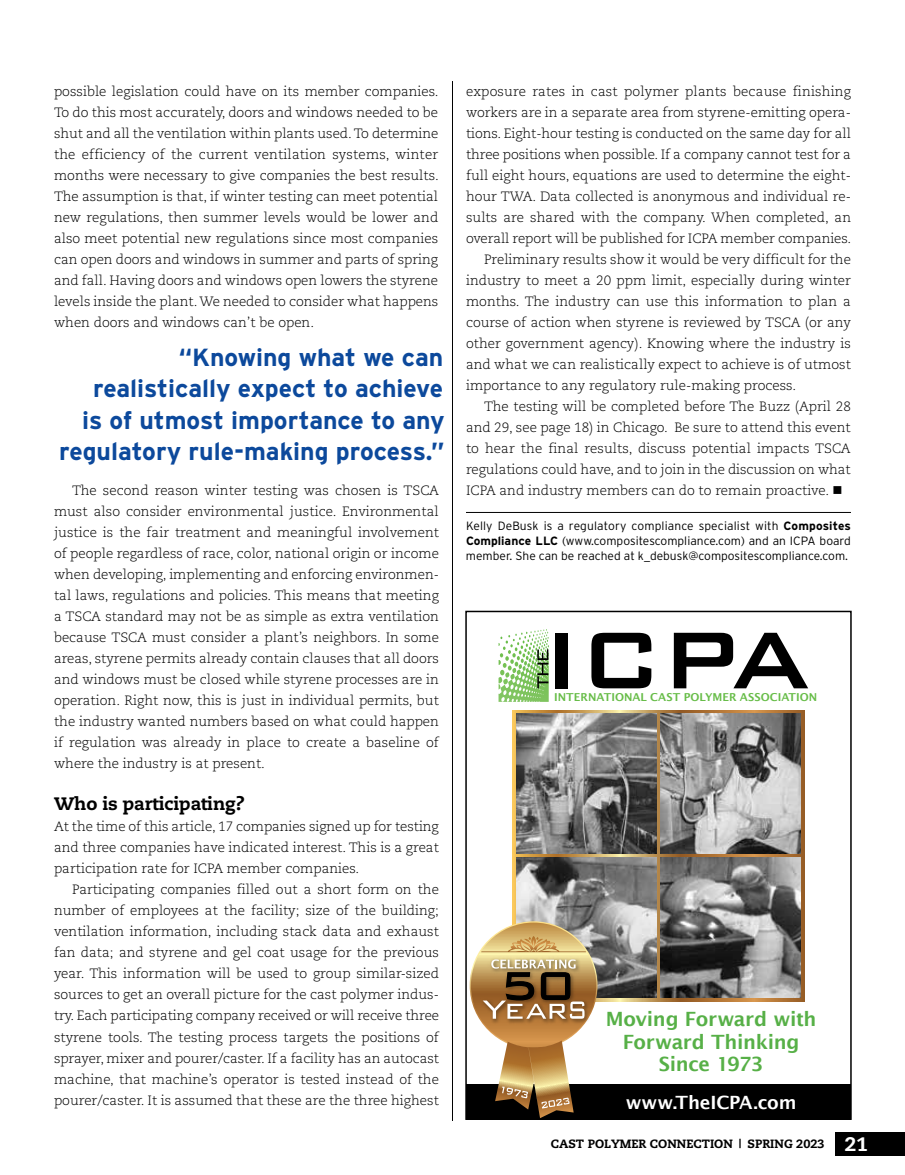
<style>
.page{position:relative;width:905px;height:1175px;background:#fff}
.page>*{position:absolute;margin:0;border:0;box-sizing:border-box;transform-origin:0 0}
.t1{font:700 24.75px/31.5px "Interstate";color:#0c499c;text-align:right}
.t2{font:600 19.65px/22.5px "Lucida Sans";letter-spacing:-.02em;color:#57b047;text-align:center}
.t3{font:600 18.3px "Lucida Sans";letter-spacing:-.01em;color:#fff}
.t4{font:800 18px "Caecilia";letter-spacing:-.01em;color:#000}
.t5{font:300 13.5px/21px "Caecilia";color:#000;text-align:justify}
.t6{font:300 12px/15px "Interstate";color:#000;text-align:justify}
.t7{font:800 12px "Caecilia";color:#000}
.t8{font:600 10.95px "Lucida Sans";color:#68bd49}
.s1{font-weight:700}
.s2{font-size:19.5px;color:#fff}
</style>
<div class="page">
<hr style="left:466px;top:512px;width:384px;height:1px;background:#000">
<hr style="left:452px;top:81px;width:1px;height:1039px;background:#000">
<div style="left:835px;top:1131px;width:69px;height:24px;background:#000"></div>
<div style="left:466px;top:1084px;width:384px;height:35px;background:#000"></div>
<svg style="left:512px;top:710px;width:292px;height:291px;background:#ad8752"></svg>
<svg style="left:500px;top:629px;width:48px;height:11px"></svg>
<div style="left:555px;top:633px;width:12px;height:55px;background:#000"></div>
<svg style="left:591px;top:633px;width:60px;height:55px"></svg>
<svg style="left:673px;top:633px;width:135px;height:55px"></svg>
<svg style="left:537px;top:649px;width:11px;height:39px"></svg>
<img style="left:660px;top:858px;width:140px;height:139px">
<img style="left:516px;top:714px;width:140px;height:139px">
<img style="left:660px;top:714px;width:140px;height:139px">
<img style="left:516px;top:858px;width:140px;height:139px">
<svg style="left:469px;top:921px;width:128px;height:128px"></svg>
<svg style="left:471px;top:922px;width:125px;height:125px;background:#cb9c57"></svg>
<svg style="left:481px;top:936px;width:105px;height:16px;background:#dbbd7d"></svg>
<img style="left:479px;top:956px;width:111px;height:69px">
<svg style="left:482px;top:959px;width:102px;height:59px;background:#967750"></svg>
<svg style="left:495px;top:1040px;width:78px;height:76px"></svg>
<div style="left:465px;top:610px;width:386px;height:509px;border:2px solid #000"></div>
<p class="t5" style="left:54px;top:81px;width:386px">possible legislation could have on its member companies.<br>To do this most accurately, doors and windows needed to be shut and all the ventilation within plants used. To determine the efficiency of the current ventilation systems, winter months were necessary to give companies the best results.<br>The assumption is that, if winter testing can meet potential new regulations, then summer levels would be lower and also meet potential new regulations since most companies can open doors and windows in summer and parts of spring and fall. Having doors and windows open lowers the styrene levels inside the plant. We needed to consider what happens when doors and windows can’t be open.</p>
<h1 class="t1" style="left:59px;top:341px;width:387px">“Knowing what we can realistically expect to achieve<br>is of utmost importance to any regulatory rule-making process.”</h1>
<p class="t5" style="left:54px;top:480px;width:386px;text-indent:18px">The second reason winter testing was chosen is TSCA must also consider environmental justice. Environmental justice is the fair treatment and meaningful involvement of people regardless of race, color, national origin or income when developing, implementing and enforcing environmen&shy;tal laws, regulations and policies. This means that meeting a TSCA standard may not be as simple as extra ventilation because TSCA must consider a plant’s neighbors. In some areas, styrene permits already contain clauses that all doors and windows must be closed while styrene processes are in operation. Right now, this is just in individual permits, but the industry wanted numbers based on what could happen if regulation was already in place to create a baseline of where the industry is at present.</p>
<h3 class="t4" style="left:54px;top:793px;width:192px">WHO IS PARTICIPATING?</h3>
<p class="t5" style="left:54px;top:816px;width:386px">At the time of this article, 17 companies signed up for testing and three companies have indicated interest. This is a great participation rate for ICPA member companies.</p>
<p class="t5" style="left:54px;top:879px;width:386px;text-indent:18px">Participating companies filled out a short form on the number of employees at the facility; size of the building; ventilation information, including stack data and exhaust fan data; and styrene and gel coat usage for the previous year. This information will be used to group similar-sized sources to get an overall picture for the cast polymer indus&shy;try. Each participating company received or will receive three styrene tools. The testing process targets the positions of sprayer, mixer and pourer/caster. If a facility has an autocast machine, that machine’s operator is tested instead of the pourer/caster. It is assumed that these are the three highest</p>
<p class="t5" style="left:466px;top:81px;width:386px">exposure rates in cast polymer plants because finishing</p>
<p class="t5" style="left:466px;top:102px;width:386px">workers are in a separate area from styrene-emitting opera-</p>
<p class="t5" style="left:466px;top:123px;width:386px">tions. Eight-hour testing is conducted on the same day for all</p>
<p class="t5" style="left:466px;top:144px;width:386px">three positions when possible. If a company cannot test for a</p>
<p class="t5" style="left:466px;top:165px;width:386px">full eight hours, equations are used to determine the eight-</p>
<p class="t5" style="left:466px;top:186px;width:386px">hour TWA. Data collected is anonymous and individual re-</p>
<p class="t5" style="left:466px;top:207px;width:386px">sults are shared with the company. When completed, an</p>
<p class="t5" style="left:466px;top:228px;width:387px">overall report will be published for ICPA member companies.</p>
<p class="t5" style="left:484px;top:249px;width:368px">Preliminary results show it would be very difficult for the</p>
<p class="t5" style="left:466px;top:270px;width:386px">industry to meet a 20 ppm limit, especially during winter</p>
<p class="t5" style="left:466px;top:291px;width:386px">months. The industry can use this information to plan a</p>
<p class="t5" style="left:466px;top:312px;width:386px">course of action when styrene is reviewed by TSCA (or any</p>
<p class="t5" style="left:466px;top:333px;width:386px">other government agency). Knowing where the industry is</p>
<p class="t5" style="left:466px;top:354px;width:386px">and what we can realistically expect to achieve is of utmost</p>
<p class="t5" style="left:466px;top:375px;width:331px">importance to any regulatory rule-making process.</p>
<p class="t5" style="left:484px;top:396px;width:368px">The testing will be completed before The Buzz (April 28</p>
<p class="t5" style="left:466px;top:417px;width:386px">and 29, see page 18) in Chicago. Be sure to attend this event</p>
<p class="t5" style="left:466px;top:438px;width:386px">to hear the final results, discuss potential impacts TSCA</p>
<p class="t5" style="left:466px;top:459px;width:386px">regulations could have, and to join in the discussion on what</p>
<p class="t5" style="left:466px;top:480px;width:378px">ICPA and industry members can do to remain proactive. ■</p>
<p class="t6" style="left:466px;top:518px;width:386px">Kelly DeBusk is a regulatory compliance specialist with <span class="s1">Composites Compliance LLC</span> (www.compositescompliance.com) and an ICPA board member. She can be reached at k_debusk@compositescompliance.com.</p>
<p class="t8" style="left:554px;top:690px;width:264px">INTERNATIONAL CAST POLYMER ASSOCIATION</p>
<h2 class="t2" style="left:605px;top:1007px;width:212px">Moving Forward with<br>Forward Thinking<br>Since 1973</h2>
<h3 class="t3" style="left:625px;top:1091px;width:172px">www.TheICPA.com</h3>
<p class="t7" style="left:551px;top:1136px;width:126px">CAST POLYMER CONNECTI</p>
<p class="t7" style="left:714px;top:1136px;width:155px">ON | SPRING 2023 <span class="s2">21</span></p>
</div>
